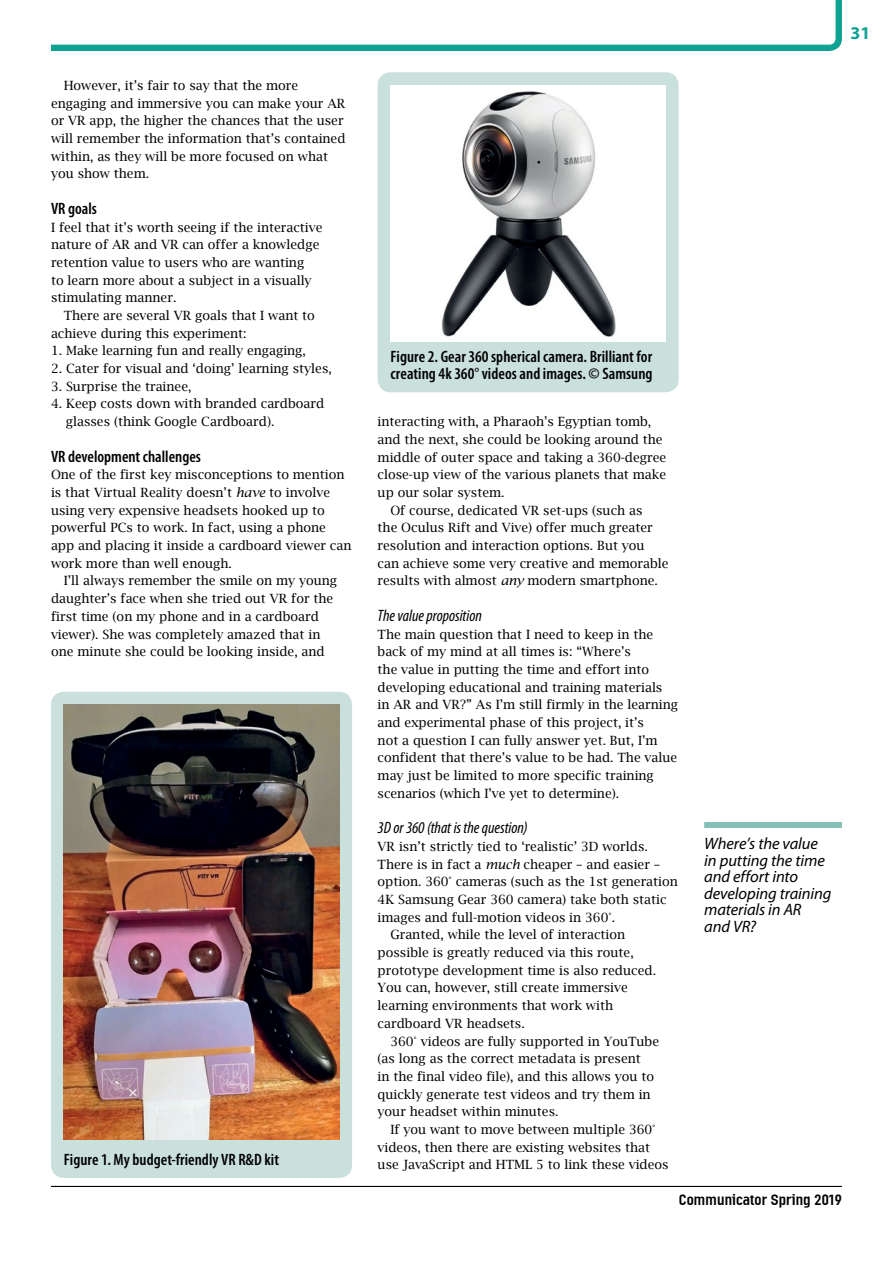
<style>
.page{position:relative;width:893px;height:1263px;background:#fff}
.page>*{position:absolute;margin:0;border:0;box-sizing:border-box;transform-origin:0 0}
.t1{font:700 18px "Myriad Pro";color:#0da292}
.Green_Figure_Caption{font:600 condensed 16.5px/16.5px "Myriad Pro";letter-spacing:.005em;color:#000}
.Blue_Pull_Quote{font:italic 16.5px/16.5px "Myriad Pro";letter-spacing:-.005em;color:#000}
.Author_Description{font:italic condensed 16.5px "Myriad Pro";letter-spacing:-.005em;color:#000}
.Author_Description-2{font:600 condensed 16.5px "Myriad Pro";color:#000}
.t2{font:15px "Linotype Ordinar";color:#000}
.Author_Description-3{font:12.75px/17.7px "Lucida Bright";color:#000}
.s1{font-style:italic}
</style>
<div class="page">
<hr style="left:51px;top:1186px;width:791px;height:1px;background:#000">
<svg style="left:51px;top:0;width:791px;height:51px"></svg>
<div style="left:51px;top:692px;width:301px;height:486px;background:#cae0dc;border-radius:13px"></div>
<img style="left:64px;top:705px;width:276px;height:435px">
<div style="left:378px;top:72px;width:301px;height:320px;background:#cae0dc;border-radius:13px"></div>
<div style="left:391px;top:85px;width:275px;height:257px;background:#fff"></div>
<img style="left:441px;top:91px;width:175px;height:245px">
<div style="left:704px;top:822px;width:138px;height:6px;background:#86bfb7"></div>
<p class="Author_Description-3" style="left:51px;top:77px;width:296px;text-indent:13px">However, it’s fair to say that the more engaging and immersive you can make your AR or VR app, the higher the chances that the user will remember the information that’s contained within, as they will be more focused on what you show them.</p>
<p class="Author_Description-2" style="left:51px;top:198px;width:48px">VR goals</p>
<p class="Author_Description-3" style="left:51px;top:218px;width:273px">I feel that it’s worth seeing if the interactive</p>
<p class="Author_Description-3" style="left:51px;top:236px;width:270px">nature of AR and VR can offer a knowledge</p>
<p class="Author_Description-3" style="left:51px;top:253px;width:255px">retention value to users who are wanting</p>
<p class="Author_Description-3" style="left:51px;top:271px;width:262px">to learn more about a subject in a visually</p>
<p class="Author_Description-3" style="left:51px;top:289px;width:127px">stimulating manner.</p>
<p class="Author_Description-3" style="left:64px;top:307px;width:253px">There are several VR goals that I want to</p>
<p class="Author_Description-3" style="left:51px;top:324px;width:197px">achieve during this experiment:</p>
<p class="Author_Description-3" style="left:51px;top:342px;width:256px">1. Make learning fun and really engaging,</p>
<p class="Author_Description-3" style="left:51px;top:360px;width:282px">2. Cater for visual and ‘doing’ learning styles,</p>
<p class="Author_Description-3" style="left:51px;top:377px;width:142px">3. Surprise the trainee,</p>
<p class="Author_Description-3" style="left:66px;top:395px;width:260px;text-indent:-15px">4. Keep costs down with branded cardboard glasses (think Google Cardboard).</p>
<p class="Author_Description-2" style="left:51px;top:446px;width:151px">VR development challenges</p>
<p class="Author_Description-3" style="left:51px;top:466px;width:295px">One of the first key misconceptions to mention</p>
<p class="Author_Description-3" style="left:51px;top:483px;width:281px">is that Virtual Reality doesn’t <span class="s1">have</span> to involve</p>
<p class="Author_Description-3" style="left:51px;top:501px;width:275px">using very expensive headsets hooked up to</p>
<p class="Author_Description-3" style="left:51px;top:519px;width:276px">powerful PCs to work. In fact, using a phone</p>
<p class="Author_Description-3" style="left:51px;top:537px;width:302px">app and placing it inside a cardboard viewer can</p>
<p class="Author_Description-3" style="left:51px;top:554px;width:182px">work more than well enough.</p>
<p class="Author_Description-3" style="left:64px;top:572px;width:275px">I’ll always remember the smile on my young</p>
<p class="Author_Description-3" style="left:51px;top:590px;width:284px">daughter’s face when she tried out VR for the</p>
<p class="Author_Description-3" style="left:51px;top:607px;width:269px">first time (on my phone and in a cardboard</p>
<p class="Author_Description-3" style="left:51px;top:625px;width:271px">viewer). She was completely amazed that in</p>
<p class="Author_Description-3" style="left:51px;top:643px;width:275px">one minute she could be looking inside, and</p>
<p class="Green_Figure_Caption" style="left:64px;top:1151px;width:217px">Figure 1. My budget-friendly VR R&amp;D kit</p>
<h1 class="t1" style="left:850px;top:21px;width:21px">31</h1>
<p class="Green_Figure_Caption" style="left:391px;top:348px;width:264px">Figure 2. Gear 360 spherical camera. Brilliant for creating 4k 360° videos and images. © Samsung</p>
<p class="Author_Description-3" style="left:378px;top:413px;width:275px">interacting with, a Pharaoh’s Egyptian tomb,</p>
<p class="Author_Description-3" style="left:378px;top:430px;width:287px">and the next, she could be looking around the</p>
<p class="Author_Description-3" style="left:378px;top:448px;width:290px">middle of outer space and taking a 360-degree</p>
<p class="Author_Description-3" style="left:378px;top:466px;width:290px">close-up view of the various planets that make</p>
<p class="Author_Description-3" style="left:378px;top:483px;width:128px">up our solar system.</p>
<p class="Author_Description-3" style="left:390px;top:501px;width:254px">Of course, dedicated VR set-ups (such as</p>
<p class="Author_Description-3" style="left:378px;top:519px;width:277px">the Oculus Rift and Vive) offer much greater</p>
<p class="Author_Description-3" style="left:378px;top:537px;width:269px">resolution and interaction options. But you</p>
<p class="Author_Description-3" style="left:378px;top:554px;width:293px">can achieve some very creative and memorable</p>
<p class="Author_Description-3" style="left:378px;top:572px;width:282px">results with almost <span class="s1">any</span> modern smartphone.</p>
<p class="Author_Description" style="left:378px;top:605px;width:106px">The value proposition</p>
<p class="Author_Description-3" style="left:378px;top:625px;width:302px">The main question that I need to keep in the back of my mind at all times is: “Where’s<br>the value in putting the time and effort into developing educational and training materials<br>in AR and VR?” As I’m still firmly in the learning and experimental phase of this project, it’s<br>not a question I can fully answer yet. But, I’m confident that there’s value to be had. The value may just be limited to more specific training scenarios (which I’ve yet to determine).</p>
<p class="Author_Description" style="left:378px;top:818px;width:152px">3D or 360 (that is the question)</p>
<p class="Author_Description-3" style="left:378px;top:837px;width:272px">VR isn’t strictly tied to ‘realistic’ 3D worlds.</p>
<p class="Author_Description-3" style="left:378px;top:855px;width:284px">There is in fact a <span class="s1">much</span> cheaper – and easier –</p>
<p class="Author_Description-3" style="left:378px;top:873px;width:302px">option. 360° cameras (such as the 1st generation</p>
<p class="Author_Description-3" style="left:378px;top:890px;width:290px">4K Samsung Gear 360 camera) take both static</p>
<p class="Author_Description-3" style="left:378px;top:908px;width:239px">images and full-motion videos in 360°.</p>
<p class="Author_Description-3" style="left:390px;top:926px;width:236px">Granted, while the level of interaction</p>
<p class="Author_Description-3" style="left:378px;top:943px;width:258px">possible is greatly reduced via this route,</p>
<p class="Author_Description-3" style="left:378px;top:961px;width:280px">prototype development time is also reduced.</p>
<p class="Author_Description-3" style="left:378px;top:979px;width:252px">You can, however, still create immersive</p>
<p class="Author_Description-3" style="left:378px;top:997px;width:237px">learning environments that work with</p>
<p class="Author_Description-3" style="left:378px;top:1014px;width:149px">cardboard VR headsets.</p>
<p class="Author_Description-3" style="left:390px;top:1032px;width:270px">360° videos are fully supported in YouTube</p>
<p class="Author_Description-3" style="left:378px;top:1050px;width:265px">(as long as the correct metadata is present</p>
<p class="Author_Description-3" style="left:378px;top:1067px;width:278px">in the final video file), and this allows you to</p>
<p class="Author_Description-3" style="left:378px;top:1085px;width:275px">quickly generate test videos and try them in</p>
<p class="Author_Description-3" style="left:378px;top:1103px;width:182px">your headset within minutes.</p>
<p class="Author_Description-3" style="left:390px;top:1120px;width:267px">If you want to move between multiple 360°</p>
<p class="Author_Description-3" style="left:378px;top:1138px;width:274px">videos, then there are existing websites that</p>
<p class="Author_Description-3" style="left:378px;top:1156px;width:293px">use JavaScript and HTML 5 to link these videos</p>
<p class="Blue_Pull_Quote" style="left:704px;top:835px;width:129px">Where’s the value in putting the time and effort into developing training materials in AR and VR?</p>
<p class="t2" style="left:679px;top:1190px;width:165px">Communicator Spring 2019</p>
</div>
